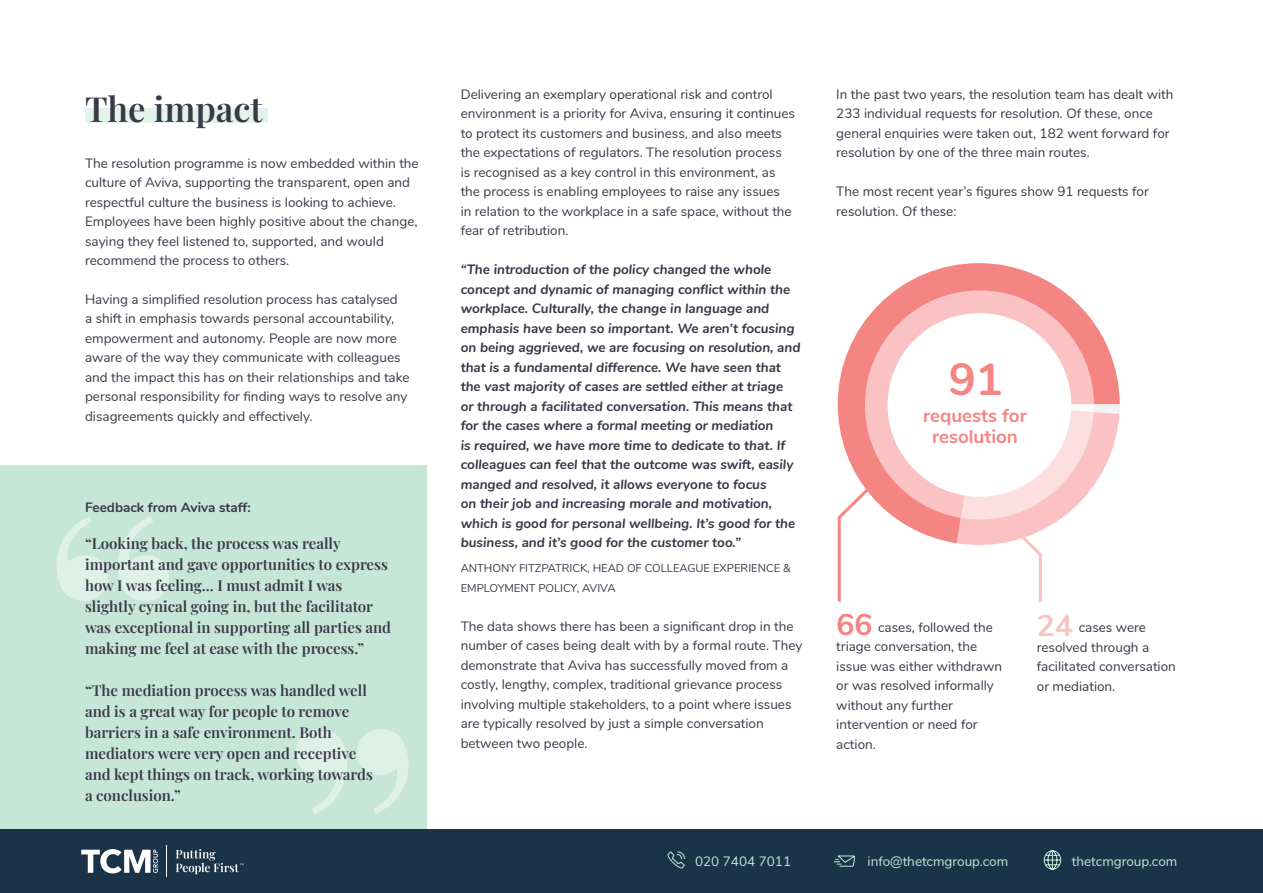
<style>
.page{position:relative;width:1263px;height:893px;background:#fff}
.page>*{position:absolute;margin:0;border:0;box-sizing:border-box;transform-origin:0 0}
.t1{font:700 45px "Nunito";color:#f58583}
.t2{font:600 34.5px "Playfair Display";color:#393847}
.t3{font:700 30px "Nunito";color:#f58583}
.t4{font:700 30px "Nunito";color:#fac2c1}
.t5{font:700 18.75px/21px "Nunito";color:#f58583;text-align:center}
.t6{font:600 15px/21px "Playfair Display";color:#393847}
.t7{font:13.5px/19.5px "Nunito";color:#393847}
.t8{font:italic 700 13.5px/19.5px "Nunito";color:#393847}
.t9{font:13.5px "Nunito";color:#c6e6d7}
.t10{font:700 13.5px "Nunito";color:#393847}
.t11{font:11.25px/19.5px "Nunito";color:#393847}
</style>
<div class="page">
<div style="left:0;top:829px;width:1263px;height:64px;background:#1a3349"></div>
<svg style="left:667px;top:851px;width:18px;height:18px"></svg>
<svg style="left:833px;top:855px;width:22px;height:12px"></svg>
<svg style="left:1043px;top:850px;width:18px;height:20px"></svg>
<svg style="left:81px;top:849px;width:77px;height:24px"></svg>
<hr style="left:167px;top:845px;width:1px;height:32px;background:#fff">
<svg style="left:176px;top:849px;width:68px;height:25px"></svg>
<div style="left:85px;top:108px;width:183px;height:14px;background:#e2f3eb"></div>
<div style="left:0;top:466px;width:427px;height:363px;background:#c6e6d7"></div>
<svg style="left:57px;top:516px;width:112px;height:85px"></svg>
<svg style="left:296px;top:729px;width:113px;height:85px"></svg>
<svg style="left:838px;top:263px;width:282px;height:280px"></svg>
<svg style="left:865px;top:290px;width:229px;height:228px;background:#f8aead"></svg>
<div style="left:887px;top:313px;width:184px;height:184px;background:#fff;border-radius:50%"></div>
<svg style="left:957px;top:404px;width:163px;height:198px"></svg>
<svg style="left:837px;top:482px;width:39px;height:120px"></svg>
<h2 class="t2" style="left:85px;top:82px;width:179px">The impact</h2>
<p class="t7" style="left:85px;top:152px;width:335px">The resolution programme is now embedded within the culture of Aviva, supporting the transparent, open and respectful culture the business is looking to achieve.<br>Employees have been highly positive about the change, saying they feel listened to, supported, and would recommend the process to others.</p>
<p class="t7" style="left:85px;top:289px;width:326px">Having a simplified resolution process has catalysed<br>a shift in emphasis towards personal accountability, empowerment and autonomy. People are now more aware of the way they communicate with colleagues and the impact this has on their relationships and take personal responsibility for finding ways to resolve any disagreements quickly and effectively.</p>
<p class="t10" style="left:85px;top:497px;width:167px">Feedback from Aviva staff:</p>
<p class="t6" style="left:85px;top:531px;width:308px">“Looking back, the process was really important and gave opportunities to express how I was feeling... I must admit I was slightly cynical going in, but the facilitator was exceptional in supporting all parties and making me feel at ease with the process.”</p>
<p class="t6" style="left:85px;top:678px;width:289px">“The mediation process was handled well and is a great way for people to remove barriers in a safe environment. Both mediators were very open and receptive and kept things on track, working towards a conclusion.”</p>
<p class="t7" style="left:461px;top:83px;width:336px">Delivering an exemplary operational risk and control environment is a priority for Aviva, ensuring it continues to protect its customers and business, and also meets the expectations of regulators. The resolution process<br>is recognised as a key control in this environment, as the process is enabling employees to raise any issues<br>in relation to the workplace in a safe space, without the fear of retribution.</p>
<p class="t8" style="left:461px;top:259px;width:341px">“The introduction of the policy changed the whole concept and dynamic of managing conflict within the workplace. Culturally, the change in language and emphasis have been so important. We aren’t focusing on being aggrieved, we are focusing on resolution, and that is a fundamental difference. We have seen that the vast majority of cases are settled either at triage<br>or through a facilitated conversation. This means that for the cases where a formal meeting or mediation<br>is required, we have more time to dedicate to that. If colleagues can feel that the outcome was swift, easily manged and resolved, it allows everyone to focus<br>on their job and increasing morale and motivation, which is good for personal wellbeing. It’s good for the business, and it’s good for the customer too.”</p>
<p class="t11" style="left:461px;top:558px;width:331px">ANTHONY FITZPATRICK, HEAD OF COLLEAGUE EXPERIENCE &amp;<br>EMPLOYMENT POLICY, AVIVA</p>
<p class="t7" style="left:461px;top:616px;width:343px">The data shows there has been a significant drop in the number of cases being dealt with by a formal route. They demonstrate that Aviva has successfully moved from a costly, lengthy, complex, traditional grievance process involving multiple stakeholders, to a point where issues are typically resolved by just a simple conversation between two people.</p>
<p class="t7" style="left:836px;top:83px;width:339px">In the past two years, the resolution team has dealt with 233 individual requests for resolution. Of these, once general enquiries were taken out, 182 went forward for resolution by one of the three main routes.</p>
<p class="t7" style="left:836px;top:181px;width:314px">The most recent year’s figures show 91 requests for resolution. Of these:</p>
<h1 class="t1" style="left:949px;top:346px;width:55px">91</h1>
<h3 class="t5" style="left:923px;top:404px;width:105px">requests for resolution</h3>
<h3 class="t3" style="left:837px;top:602px;width:37px">66</h3>
<p class="t7" style="left:836px;top:617px;width:167px;text-indent:42px">cases, followed the triage conversation, the issue was either withdrawn or was resolved informally without any further intervention or need for action.</p>
<h3 class="t4" style="left:1037px;top:603px;width:38px">24</h3>
<p class="t7" style="left:1037px;top:617px;width:140px;text-indent:42px">cases were resolved through a facilitated conversation or mediation.</p>
<p class="t9" style="left:695px;top:852px;width:98px">020 7404 7011</p>
<p class="t9" style="left:867px;top:852px;width:142px">info@thetcmgroup.com</p>
<p class="t9" style="left:1072px;top:852px;width:107px">thetcmgroup.com</p>
</div>
